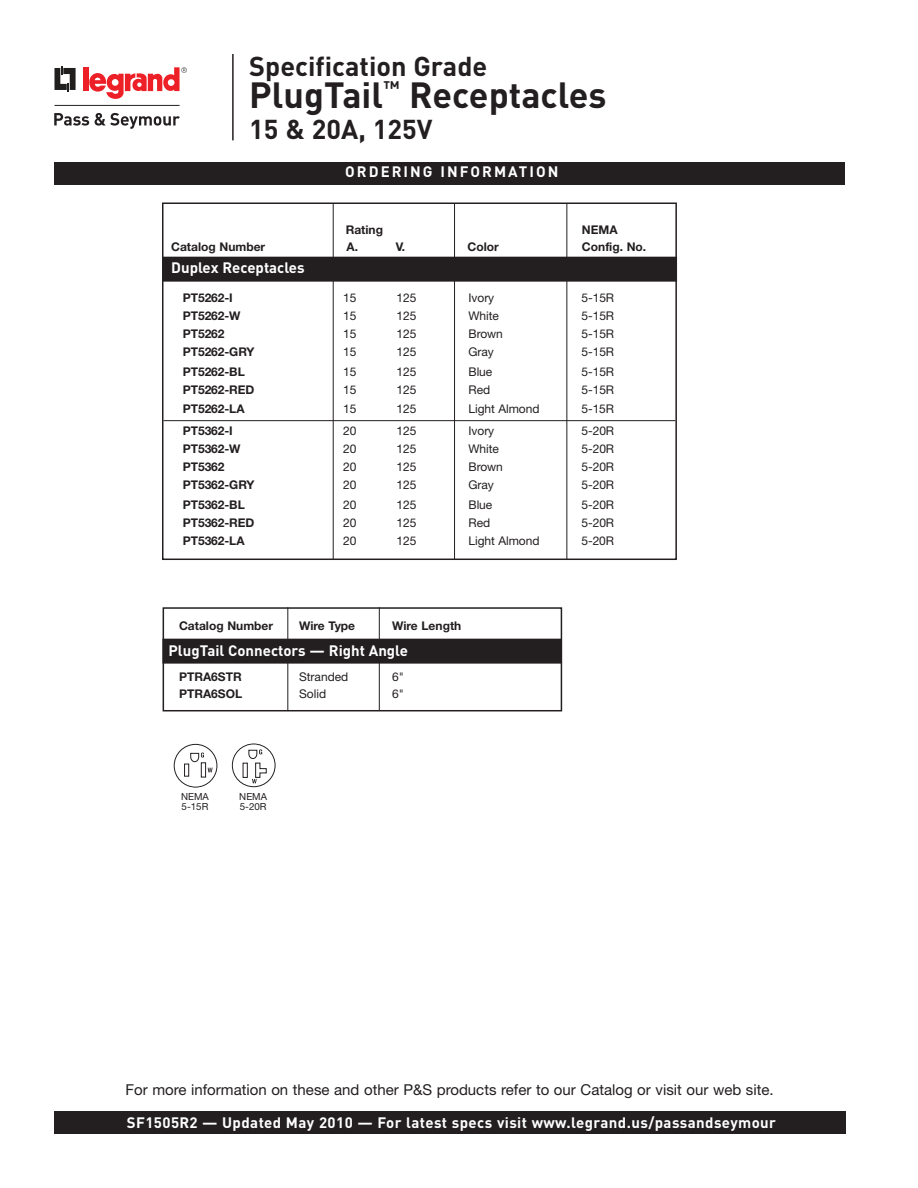
<style>
.page{position:relative;width:918px;height:1188px;background:#fff}
.page>*{position:absolute;margin:0;border:0;box-sizing:border-box;transform-origin:0 0}
.t1{font:700 36px "DIN";color:#231f20}
.t2{font:700 27px "DIN";color:#231f20}
.t3{font:15px "Helvetica Neue";color:#231f20}
.t4{font:700 15px "DIN";letter-spacing:.025em;color:#fff}
.t5{font:700 15px "DIN";color:#fff}
.t6{font:700 15px "DIN";letter-spacing:.135em;color:#fff}
.t7{font:12px "Helvetica Neue";letter-spacing:-.005em;color:#231f20}
.t8{font:700 12px "Helvetica Neue";letter-spacing:-.005em;color:#231f20}
.t9{font:9.75px/10.5px "Helvetica Neue";color:#231f20}
</style>
<div class="page">
<hr style="left:333px;top:203px;width:1px;height:357px;background:#231f20">
<hr style="left:566px;top:203px;width:1px;height:357px;background:#231f20">
<hr style="left:454px;top:203px;width:1px;height:357px;background:#231f20">
<div style="left:54px;top:162px;width:791px;height:23px;background:#231f20"></div>
<svg style="left:55px;top:66px;width:21px;height:26px"></svg>
<div style="left:83px;top:67px;width:5px;height:24px;background:#ec2026"></div>
<svg style="left:89px;top:67px;width:98px;height:32px"></svg>
<hr style="left:55px;top:105px;width:125px;height:1px;background:#231f20">
<svg style="left:54px;top:113px;width:35px;height:13px"></svg>
<svg style="left:95px;top:113px;width:85px;height:16px"></svg>
<hr style="left:232px;top:54px;width:2px;height:86px;background:#231f20">
<div style="left:54px;top:1111px;width:791px;height:23px;background:#231f20"></div>
<div style="left:163px;top:258px;width:513px;height:23px;background:#231f20"></div>
<div style="left:162px;top:257px;width:515px;height:25px;border:1px solid #231f20"></div>
<div style="left:162px;top:202px;width:515px;height:358px;border:2px solid #231f20"></div>
<hr style="left:164px;top:420px;width:511px;height:1px;background:#231f20">
<hr style="left:287px;top:607px;width:1px;height:104px;background:#231f20">
<hr style="left:379px;top:607px;width:1px;height:104px;background:#231f20">
<div style="left:163px;top:640px;width:398px;height:23px;background:#231f20"></div>
<div style="left:163px;top:639px;width:398px;height:24px;border:1px solid #231f20"></div>
<div style="left:163px;top:607px;width:399px;height:104px;border:2px solid #231f20"></div>
<div style="left:174px;top:744px;width:43px;height:44px;border:1px solid #231f20;border-radius:50%"></div>
<svg style="left:208px;top:768px;width:5px;height:4px"></svg>
<svg style="left:190px;top:753px;width:14px;height:9px"></svg>
<div style="left:201px;top:762px;width:5px;height:15px;border:1px solid #231f20"></div>
<div style="left:184px;top:764px;width:5px;height:13px;border:1px solid #231f20"></div>
<div style="left:232px;top:744px;width:44px;height:43px;border:1px solid #231f20;border-radius:50%"></div>
<div style="left:243px;top:763px;width:5px;height:15px;border:1px solid #231f20"></div>
<svg style="left:248px;top:749px;width:19px;height:34px"></svg>
<h2 class="t2" style="left:249px;top:50px;width:240px">Specification Grade</h2>
<h1 class="t1" style="left:249px;top:73px;width:359px">PlugTail<sup>™</sup> Receptacles</h1>
<h2 class="t2" style="left:249px;top:113px;width:185px">15 &amp; 20A, 125V</h2>
<p class="t6" style="left:345px;top:163px;width:215px">ORDERING INFORMATION</p>
<p class="t8" style="left:346px;top:225px;width:39px">Rating</p>
<p class="t8" style="left:582px;top:225px;width:37px">NEMA</p>
<p class="t8" style="left:171px;top:242px;width:96px">Catalog Number</p>
<p class="t8" style="left:347px;top:242px;width:13px">A.</p>
<p class="t8" style="left:396px;top:242px;width:11px">V.</p>
<p class="t8" style="left:467px;top:242px;width:33px">Color</p>
<p class="t8" style="left:582px;top:242px;width:66px">Config. No.</p>
<p class="t5" style="left:171px;top:259px;width:135px">Duplex Receptacles</p>
<p class="t8" style="left:183px;top:294px;width:51px">PT5262-I</p>
<p class="t7" style="left:343px;top:294px;width:15px">15</p>
<p class="t7" style="left:397px;top:294px;width:21px">125</p>
<p class="t7" style="left:469px;top:294px;width:27px">Ivory</p>
<p class="t7" style="left:582px;top:294px;width:34px">5-15R</p>
<p class="t8" style="left:183px;top:312px;width:59px">PT5262-W</p>
<p class="t7" style="left:343px;top:312px;width:15px">15</p>
<p class="t7" style="left:397px;top:312px;width:21px">125</p>
<p class="t7" style="left:469px;top:312px;width:32px">White</p>
<p class="t7" style="left:582px;top:312px;width:34px">5-15R</p>
<p class="t8" style="left:183px;top:330px;width:43px">PT5262</p>
<p class="t7" style="left:343px;top:330px;width:15px">15</p>
<p class="t7" style="left:397px;top:330px;width:21px">125</p>
<p class="t7" style="left:469px;top:330px;width:36px">Brown</p>
<p class="t7" style="left:582px;top:330px;width:34px">5-15R</p>
<p class="t8" style="left:183px;top:348px;width:73px">PT5262-GRY</p>
<p class="t7" style="left:343px;top:348px;width:15px">15</p>
<p class="t7" style="left:397px;top:348px;width:21px">125</p>
<p class="t7" style="left:469px;top:348px;width:27px">Gray</p>
<p class="t7" style="left:582px;top:348px;width:34px">5-15R</p>
<p class="t8" style="left:183px;top:368px;width:63px">PT5262-BL</p>
<p class="t7" style="left:343px;top:368px;width:15px">15</p>
<p class="t7" style="left:397px;top:368px;width:21px">125</p>
<p class="t7" style="left:469px;top:368px;width:25px">Blue</p>
<p class="t7" style="left:582px;top:368px;width:34px">5-15R</p>
<p class="t8" style="left:183px;top:386px;width:73px">PT5262-RED</p>
<p class="t7" style="left:343px;top:386px;width:15px">15</p>
<p class="t7" style="left:397px;top:386px;width:21px">125</p>
<p class="t7" style="left:469px;top:386px;width:23px">Red</p>
<p class="t7" style="left:582px;top:386px;width:34px">5-15R</p>
<p class="t8" style="left:183px;top:404px;width:63px">PT5262-LA</p>
<p class="t7" style="left:343px;top:404px;width:15px">15</p>
<p class="t7" style="left:397px;top:404px;width:21px">125</p>
<p class="t7" style="left:469px;top:404px;width:72px">Light Almond</p>
<p class="t7" style="left:582px;top:404px;width:34px">5-15R</p>
<p class="t8" style="left:183px;top:426px;width:51px">PT5362-I</p>
<p class="t7" style="left:343px;top:426px;width:15px">20</p>
<p class="t7" style="left:397px;top:426px;width:21px">125</p>
<p class="t7" style="left:469px;top:426px;width:27px">Ivory</p>
<p class="t7" style="left:582px;top:426px;width:34px">5-20R</p>
<p class="t8" style="left:183px;top:444px;width:59px">PT5362-W</p>
<p class="t7" style="left:343px;top:444px;width:15px">20</p>
<p class="t7" style="left:397px;top:444px;width:21px">125</p>
<p class="t7" style="left:469px;top:444px;width:32px">White</p>
<p class="t7" style="left:582px;top:444px;width:34px">5-20R</p>
<p class="t8" style="left:183px;top:462px;width:43px">PT5362</p>
<p class="t7" style="left:343px;top:462px;width:15px">20</p>
<p class="t7" style="left:397px;top:462px;width:21px">125</p>
<p class="t7" style="left:469px;top:462px;width:36px">Brown</p>
<p class="t7" style="left:582px;top:462px;width:34px">5-20R</p>
<p class="t8" style="left:183px;top:480px;width:73px">PT5362-GRY</p>
<p class="t7" style="left:343px;top:480px;width:15px">20</p>
<p class="t7" style="left:397px;top:480px;width:21px">125</p>
<p class="t7" style="left:469px;top:480px;width:27px">Gray</p>
<p class="t7" style="left:582px;top:480px;width:34px">5-20R</p>
<p class="t8" style="left:183px;top:501px;width:63px">PT5362-BL</p>
<p class="t7" style="left:343px;top:501px;width:15px">20</p>
<p class="t7" style="left:397px;top:501px;width:21px">125</p>
<p class="t7" style="left:469px;top:501px;width:25px">Blue</p>
<p class="t7" style="left:582px;top:501px;width:34px">5-20R</p>
<p class="t8" style="left:183px;top:519px;width:73px">PT5362-RED</p>
<p class="t7" style="left:343px;top:519px;width:15px">20</p>
<p class="t7" style="left:397px;top:519px;width:21px">125</p>
<p class="t7" style="left:469px;top:519px;width:23px">Red</p>
<p class="t7" style="left:582px;top:519px;width:34px">5-20R</p>
<p class="t8" style="left:183px;top:537px;width:63px">PT5362-LA</p>
<p class="t7" style="left:343px;top:537px;width:15px">20</p>
<p class="t7" style="left:397px;top:537px;width:21px">125</p>
<p class="t7" style="left:469px;top:537px;width:72px">Light Almond</p>
<p class="t7" style="left:582px;top:537px;width:34px">5-20R</p>
<p class="t8" style="left:179px;top:622px;width:96px">Catalog Number</p>
<p class="t8" style="left:299px;top:622px;width:58px">Wire Type</p>
<p class="t8" style="left:392px;top:622px;width:71px">Wire Length</p>
<p class="t5" style="left:169px;top:642px;width:241px">PlugTail Connectors — Right Angle</p>
<p class="t8" style="left:179px;top:673px;width:64px">PTRA6STR</p>
<p class="t7" style="left:299px;top:673px;width:51px">Stranded</p>
<p class="t7" style="left:392px;top:673px;width:13px">6"</p>
<p class="t8" style="left:179px;top:689px;width:65px">PTRA6SOL</p>
<p class="t7" style="left:299px;top:689px;width:29px">Solid</p>
<p class="t7" style="left:392px;top:689px;width:13px">6"</p>
<p class="t9" style="left:181px;top:792px;width:29px">NEMA<br>5-15R</p>
<p class="t9" style="left:239px;top:792px;width:29px">NEMA<br>5-20R</p>
<p class="t3" style="left:126px;top:1085px;width:650px">For more information on these and other P&amp;S products refer to our Catalog or visit our web site.</p>
<p class="t4" style="left:127px;top:1114px;width:651px">SF1505R2 — Updated May 2010 — For latest specs visit www.legrand.us/passandseymour</p>
</div>
